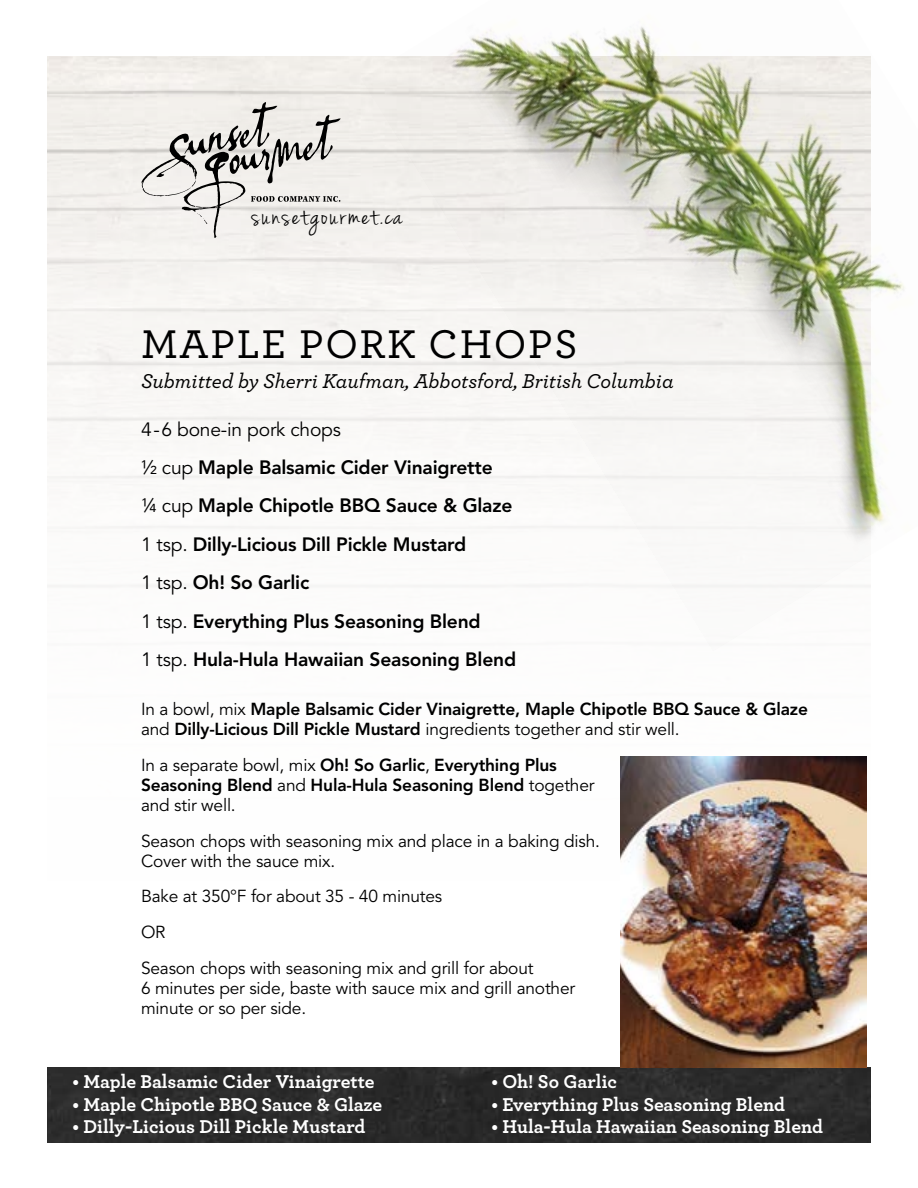
<style>
.page{position:relative;width:918px;height:1188px;background:#fff}
.page>*{position:absolute;margin:0;border:0;box-sizing:border-box;transform-origin:0 0}
.t1{font:500 42px "Archer";letter-spacing:.04em;color:#000}
.t2{font:30px "Jenna Sue";letter-spacing:.07em;color:#000}
.t3{font:italic 500 21px "Archer";color:#000}
.t4{font:700 19.5px "Archer";color:#fff}
.t5{font:800 19.2px/38.5px "Avenir LT Std";letter-spacing:-.01em;color:#000}
.t6{font:800 17.25px/20.2px "Avenir LT Std";letter-spacing:-.01em;color:#000}
.t7{font:17.25px/35.5px "Avenir LT Std";letter-spacing:-.01em;color:#000}
.s1{font-weight:400}
</style>
<div class="page">
<img style="left:47px;top:484px;width:574px;height:459px">
<svg style="left:141px;top:101px;width:200px;height:139px;background:#d5d2cf"></svg>
<div style="left:47px;top:1068px;width:824px;height:74px;background:#2b2b2b"></div>
<img style="left:361px;top:26px;width:544px;height:626px">
<img style="left:621px;top:756px;width:246px;height:312px">
<h2 class="t2" style="left:252px;top:198px;width:152px">sunsetgourmet.ca</h2>
<h1 class="t1" style="left:141px;top:313px;width:438px">MAPLE PORK CHOPS</h1>
<p class="t3" style="left:141px;top:366px;width:534px">Submitted by Sherri Kaufman, Abbotsford, British Columbia</p>
<p class="t5" style="left:141px;top:410px;width:377px"><span class="s1">4-6 bone-in pork chops<br>1/2 cup</span> Maple Balsamic Cider Vinaigrette<br><span class="s1">1/4 cup</span> Maple Chipotle BBQ Sauce &amp; Glaze <span class="s1">1 tsp.</span> Dilly-Licious Dill Pickle Mustard<br><span class="s1">1 tsp.</span> Oh! So Garlic<br><span class="s1">1 tsp.</span> Everything Plus Seasoning Blend<br><span class="s1">1 tsp.</span> Hula-Hula Hawaiian Seasoning Blend</p>
<p class="t6" style="left:141px;top:699px;width:668px"><span class="s1">In a bowl, mix</span> Maple Balsamic Cider Vinaigrette, Maple Chipotle BBQ Sauce &amp; Glaze <span class="s1">and</span> Dilly-Licious Dill Pickle Mustard <span class="s1">ingredients together and stir well.</span></p>
<p class="t6" style="left:141px;top:755px;width:455px"><span class="s1">In a separate bowl, mix</span> Oh! So Garlic<span class="s1">,</span> Everything Plus<br>Seasoning Blend <span class="s1">and</span> Hula-Hula Seasoning Blend <span class="s1">together and stir well.</span></p>
<p class="t7" style="left:141px;top:831px;width:460px;line-height:20.1px">Season chops with seasoning mix and place in a baking dish.<br>Cover with the sauce mix.</p>
<p class="t7" style="left:141px;top:879px;width:394px">Bake at 350°F for about 35 - 40 minutes<br>OR<br>Season chops with seasoning mix and grill for about</p>
<p class="t7" style="left:141px;top:978px;width:436px;line-height:20.2px">6 minutes per side, baste with sauce mix and grill another minute or so per side.</p>
<p class="t4" style="left:72px;top:1066px;width:304px">• Maple Balsamic Cider Vinaigrette</p>
<p class="t4" style="left:72px;top:1089px;width:311px">• Maple Chipotle BBQ Sauce &amp; Glaze</p>
<p class="t4" style="left:72px;top:1111px;width:295px">• Dilly-Licious Dill Pickle Mustard</p>
<p class="t4" style="left:491px;top:1066px;width:127px">• Oh! So Garlic</p>
<p class="t4" style="left:491px;top:1089px;width:295px">• Everything Plus Seasoning Blend</p>
<p class="t4" style="left:491px;top:1111px;width:333px">• Hula-Hula Hawaiian Seasoning Blend</p>
</div>
